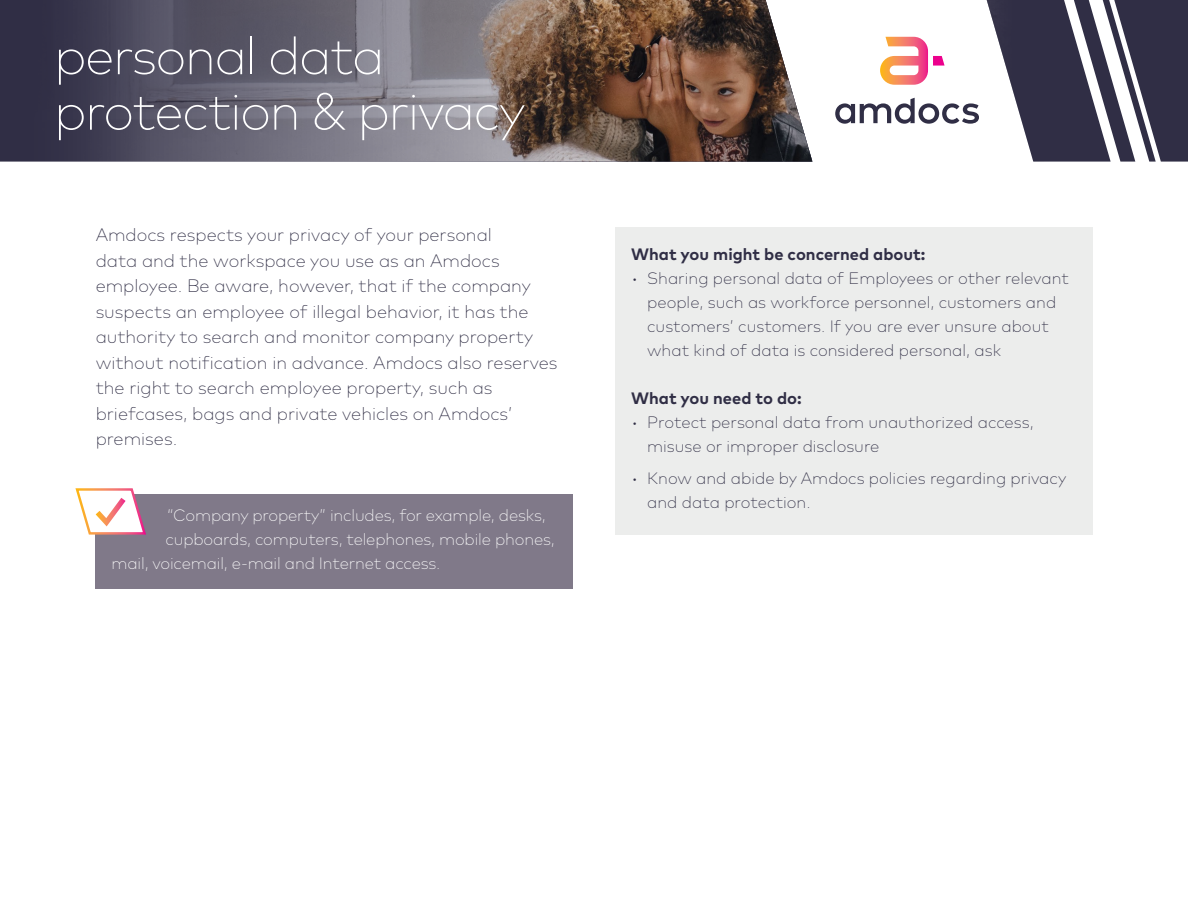
<style>
.page{position:relative;width:1188px;height:918px;background:#fff}
.page>*{position:absolute;margin:0;border:0;box-sizing:border-box;transform-origin:0 0}
.t1{font:200 52.5px/55.5px "Mark Pro";letter-spacing:-.03em;color:#fff}
.t2{font:200 18px/25.5px "Mark Pro";color:#302e45}
.t3{font:200 16.5px/24px "Mark Pro";color:#302e45}
.t4{font:200 16.5px "Mark Pro";letter-spacing:-.01em;color:#fff}
.t5{font:700 16.5px "Mark Pro";color:#302e45}
</style>
<div class="page">
<svg style="left:0;top:0;width:1188px;height:162px;fill:#302e45"></svg>
<img style="left:8px;top:0;width:1099px;height:162px">
<svg style="left:835px;top:98px;width:144px;height:26px"></svg>
<svg style="left:880px;top:37px;width:65px;height:48px"></svg>
<div style="left:615px;top:227px;width:477px;height:308px;background:#ecedec"></div>
<div style="left:96px;top:495px;width:477px;height:94px;background:#807989"></div>
<svg style="left:75px;top:488px;width:73px;height:48px"></svg>
<h1 class="t1" style="left:54px;top:24px;width:473px">personal data protection &amp; privacy</h1>
<p class="t2" style="left:96px;top:221px;width:463px">Amdocs respects your privacy of your personal<br>data and the workspace you use as an Amdocs employee. Be aware, however, that if the company suspects an employee of illegal behavior, it has the authority to search and monitor company property without notification in advance. Amdocs also reserves the right to search employee property, such as briefcases, bags and private vehicles on Amdocs’ premises.</p>
<p class="t4" style="left:167px;top:503px;width:380px">“Company property” includes, for example, desks,</p>
<p class="t4" style="left:166px;top:527px;width:391px">cupboards, computers, telephones, mobile phones,</p>
<p class="t4" style="left:112px;top:551px;width:330px">mail, voicemail, e-mail and Internet access.</p>
<p class="t5" style="left:631px;top:242px;width:296px">What you might be concerned about:</p>
<p class="t3" style="left:647px;top:265px;width:423px;text-indent:-16px">• Sharing personal data of Employees or other relevant people, such as workforce personnel, customers and customers’ customers. If you are ever unsure about what kind of data is considered personal, ask</p>
<p class="t5" style="left:631px;top:386px;width:172px">What you need to do:</p>
<p class="t3" style="left:647px;top:409px;width:388px;text-indent:-16px">• Protect personal data from unauthorized access, misuse or improper disclosure</p>
<p class="t3" style="left:647px;top:465px;width:421px;text-indent:-16px">• Know and abide by Amdocs policies regarding privacy and data protection.</p>
</div>
